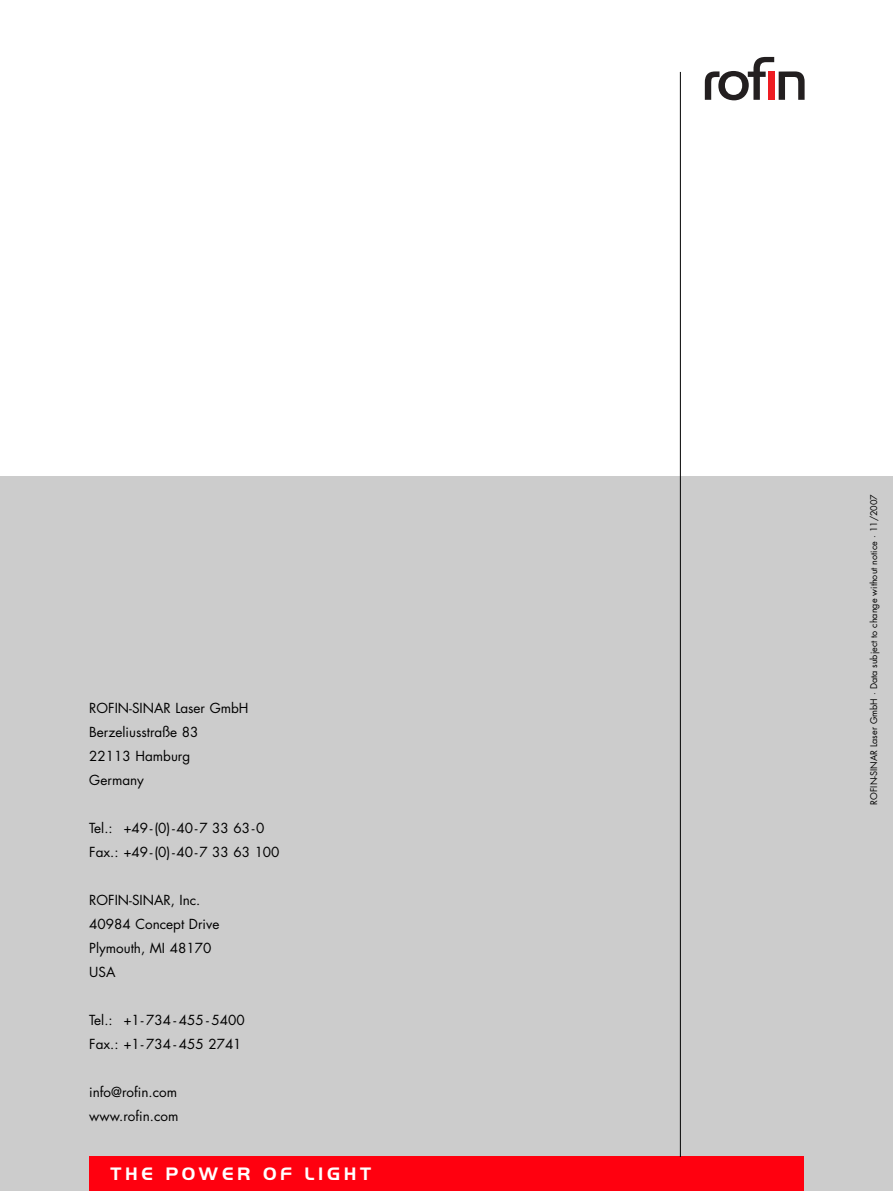
<style>
.page{position:relative;width:893px;height:1191px;background:#fff}
.page>*{position:absolute;margin:0;border:0;box-sizing:border-box;transform-origin:0 0}
.t1{font:700 18.75px "Handel Gothic D";letter-spacing:.195em;color:#fff}
.t2{font:13.5px/24px "Futura";color:#000}
.t3{font:9px "Futura";color:#000}
</style>
<div class="page">
<div style="left:0;top:476px;width:893px;height:715px;background:#ccc"></div>
<div style="left:89px;top:1157px;width:715px;height:34px;background:#ff000f"></div>
<svg style="left:705px;top:57px;width:100px;height:43px"></svg>
<hr style="left:680px;top:72px;width:1px;height:1085px;background:#000">
<p class="t2" style="left:89px;top:697px;width:161px">ROFIN-SINAR Laser GmbH<br>Berzeliusstraße 83<br>22113 Hamburg<br>Germany</p>
<p class="t2" style="left:89px;top:817px;width:192px">Tel.: +49-(0)-40-7 33 63-0<br>Fax.: +49-(0)-40-7 33 63 100</p>
<p class="t2" style="left:89px;top:889px;width:132px">ROFIN-SINAR, Inc.<br>40984 Concept Drive<br>Plymouth, MI 48170<br>USA</p>
<p class="t2" style="left:89px;top:1009px;width:157px">Tel.: +1- 734 - 455 - 5400<br>Fax.: +1- 734 - 455 2741</p>
<p class="t2" style="left:89px;top:1081px;width:91px">info@rofin.com www.rofin.com</p>
<h1 class="t1" style="left:111px;top:1162px;width:44px">THE</h1>
<h1 class="t1" style="left:165px;top:1162px;width:207px">POWER OF LIGHT</h1>
<p class="t3" style="left:870px;top:804px;width:312px;rotate:-90deg">ROFIN-SINAR Laser GmbH · Data subject to change without notice · 11/2007</p>
</div>
